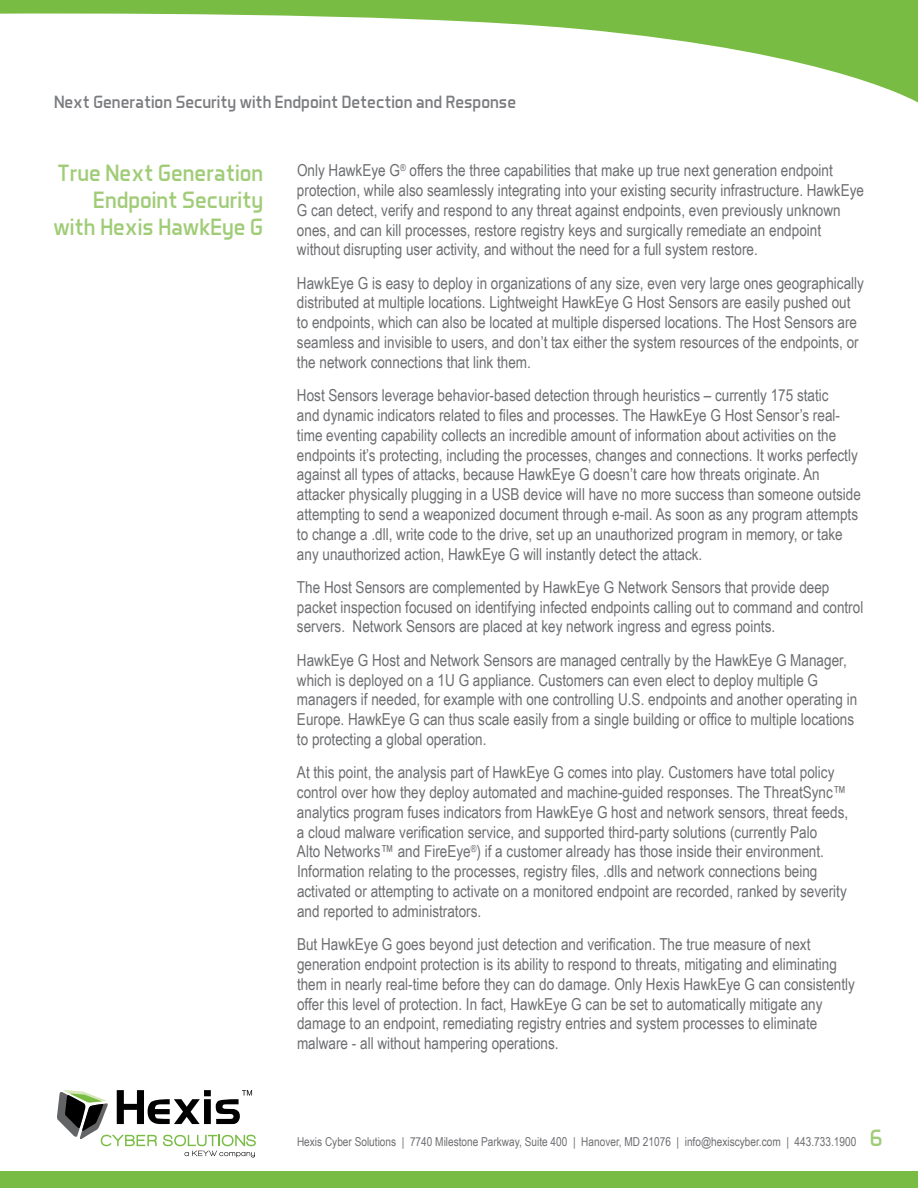
<style>
.page{position:relative;width:918px;height:1188px;background:#fff}
.page>*{position:absolute;margin:0;border:0;box-sizing:border-box;transform-origin:0 0}
.t1{font:24px/27px "Aero Matics";color:#a0cc77;text-align:right}
.t2{font:18px "Aero Matics";color:#7b7c7f}
.t3{font:16.5px/19.8px "Arial Narrow";color:#6d6e71}
.t4{font:12.3px "Arial Narrow";color:#6d6e71}
</style>
<div class="page">
<svg style="left:57px;top:1090px;width:199px;height:67px"></svg>
<div style="left:0;top:1172px;width:918px;height:16px;background:#79bc43"></div>
<svg style="left:0;top:0;width:918px;height:103px"></svg>
<p class="t2" style="left:54px;top:92px;width:464px">Next Generation Security with Endpoint Detection and Response</p>
<h1 class="t1" style="left:53px;top:158px;width:211px">True Next Generation<br>Endpoint Security with Hexis HawkEye G</h1>
<p class="t3" style="left:297px;top:160px;width:569px">Only HawkEye G<sup>®</sup> offers the three capabilities that make up true next generation endpoint protection, while also seamlessly integrating into your existing security infrastructure. HawkEye G can detect, verify and respond to any threat against endpoints, even previously unknown ones, and can kill processes, restore registry keys and surgically remediate an endpoint without disrupting user activity, and without the need for a full system restore.</p>
<p class="t3" style="left:297px;top:272px;width:569px">HawkEye G is easy to deploy in organizations of any size, even very large ones geographically distributed at multiple locations. Lightweight HawkEye G Host Sensors are easily pushed out to endpoints, which can also be located at multiple dispersed locations. The Host Sensors are seamless and invisible to users, and don’t tax either the system resources of the endpoints, or the network connections that link them.</p>
<p class="t3" style="left:297px;top:385px;width:566px">Host Sensors leverage behavior-based detection through heuristics – currently 175 static<br>and dynamic indicators related to files and processes. The HawkEye G Host Sensor’s real&shy;time eventing capability collects an incredible amount of information about activities on the endpoints it’s protecting, including the processes, changes and connections. It works perfectly against all types of attacks, because HawkEye G doesn’t care how threats originate. An attacker physically plugging in a USB device will have no more success than someone outside attempting to send a weaponized document through e-mail. As soon as any program attempts to change a .dll, write code to the drive, set up an unauthorized program in memory, or take any unauthorized action, HawkEye G will instantly detect the attack.</p>
<p class="t3" style="left:297px;top:577px;width:568px">The Host Sensors are complemented by HawkEye G Network Sensors that provide deep packet inspection focused on identifying infected endpoints calling out to command and control servers. Network Sensors are placed at key network ingress and egress points.</p>
<p class="t3" style="left:297px;top:649px;width:562px">HawkEye G Host and Network Sensors are managed centrally by the HawkEye G Manager, which is deployed on a 1U G appliance. Customers can even elect to deploy multiple G managers if needed, for example with one controlling U.S. endpoints and another operating in Europe. HawkEye G can thus scale easily from a single building or office to multiple locations to protecting a global operation.</p>
<p class="t3" style="left:297px;top:762px;width:553px">At this point, the analysis part of HawkEye G comes into play. Customers have total policy control over how they deploy automated and machine-guided responses. The ThreatSync™ analytics program fuses indicators from HawkEye G host and network sensors, threat feeds, a cloud malware verification service, and supported third-party solutions (currently Palo<br>Alto Networks™ and FireEye<sup>®</sup>) if a customer already has those inside their environment.<br>Information relating to the processes, registry files, .dlls and network connections being activated or attempting to activate on a monitored endpoint are recorded, ranked by severity and reported to administrators.</p>
<p class="t3" style="left:297px;top:934px;width:559px">But HawkEye G goes beyond just detection and verification. The true measure of next generation endpoint protection is its ability to respond to threats, mitigating and eliminating them in nearly real-time before they can do damage. Only Hexis HawkEye G can consistently offer this level of protection. In fact, HawkEye G can be set to automatically mitigate any damage to an endpoint, remediating registry entries and system processes to eliminate malware - all without hampering operations.</p>
<p class="t4" style="left:297px;top:1133px;width:561px">Hexis Cyber Solutions | 7740 Milestone Parkway, Suite 400 | Hanover, MD 21076 | info@hexiscyber.com | 443.733.1900</p>
<h1 class="t1" style="left:870px;top:1124px;width:14px">6</h1>
</div>
